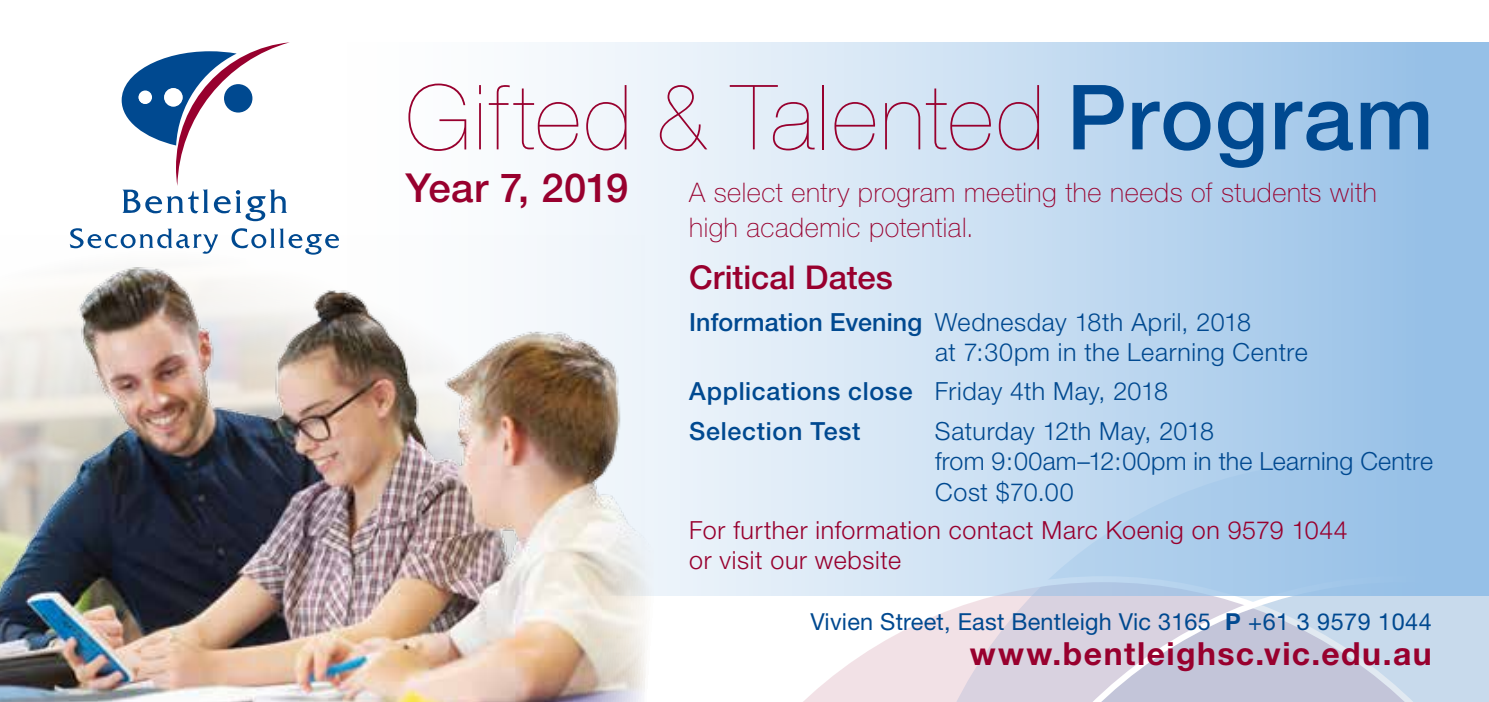
<style>
.page{position:relative;width:1489px;height:702px;background:#fff}
.page>*{position:absolute;margin:0;border:0;box-sizing:border-box;transform-origin:0 0}
.t1{font:200 90px "Helvetica Neue LT Std";letter-spacing:.035em;color:#98002e}
.t2{font:500 40px "Helvetica Neue LT Std";letter-spacing:.005em;color:#98002e}
.t3{font:500 32.75px "Helvetica Neue LT Std";color:#98002e}
.t4{font:700 32px "Helvetica Neue LT Std";letter-spacing:.045em;color:#98002e}
.t5{font:100 27px/35px "Helvetica Neue LT Std";letter-spacing:.02em;color:#98002e}
.t6{font:300 25px/30.5px "Helvetica Neue";letter-spacing:.015em;color:#004990}
.t7{font:300 25px/30px "Helvetica Neue LT Std";letter-spacing:.025em;color:#98002e}
.t8{font:500 25px/39.8px "Helvetica Neue";letter-spacing:.025em;color:#004990}
.t9{font:23.5px "Helvetica Neue";letter-spacing:.01em;color:#004990}
.s1{font-weight:500;color:#004990}
.s2{font-weight:500}
.s3{font-weight:300}
.s4{font-weight:700}
</style>
<div class="page">
<svg style="left:659px;top:595px;width:299px;height:107px"></svg>
<svg style="left:958px;top:595px;width:530px;height:107px;background:#d0d2e2"></svg>
<div style="left:0;top:43px;width:1488px;height:552px;background:linear-gradient(to right,#fff,#9fc5e9)"></div>
<img style="left:0;top:235px;width:653px;height:467px">
<svg style="left:70px;top:228px;width:148px;height:26px"></svg>
<svg style="left:231px;top:228px;width:108px;height:27px"></svg>
<svg style="left:122px;top:42px;width:168px;height:179px"></svg>
<h1 class="t1" style="left:405px;top:66px;width:1029px">Gifted &amp; Talented <span class="s1">Program</span></h1>
<h2 class="t2" style="left:405px;top:164px;width:224px">Year 7, 2019</h2>
<p class="t5" style="left:689px;top:175px;width:689px">A select entry program meeting the needs of students with high academic potential.</p>
<h3 class="t3" style="left:689px;top:258px;width:205px">Critical Dates</h3>
<p class="t6" style="left:935px;top:306px;width:374px;text-indent:-246px"><span class="s2">Information Evening</span> Wednesday 18th April, 2018<br>at 7:30pm in the Learning Centre</p>
<p class="t8" style="left:689px;top:371px;width:480px">Applications close <span class="s3">Friday 4th May, 2018<br></span>Selection Test</p>
<p class="t6" style="left:934px;top:415px;width:499px">Saturday 12th May, 2018<br>from 9:00am–12:00pm in the Learning Centre<br>Cost $70.00</p>
<p class="t7" style="left:689px;top:514px;width:660px">For further information contact Marc Koenig on 9579 1044 or visit our website</p>
<p class="t9" style="left:810px;top:607px;width:623px">Vivien Street, East Bentleigh Vic 3165 <span class="s4">P</span> +61 3 9579 1044</p>
<p class="t4" style="left:969px;top:634px;width:463px">www.bentleighsc.vic.edu.au</p>
</div>
